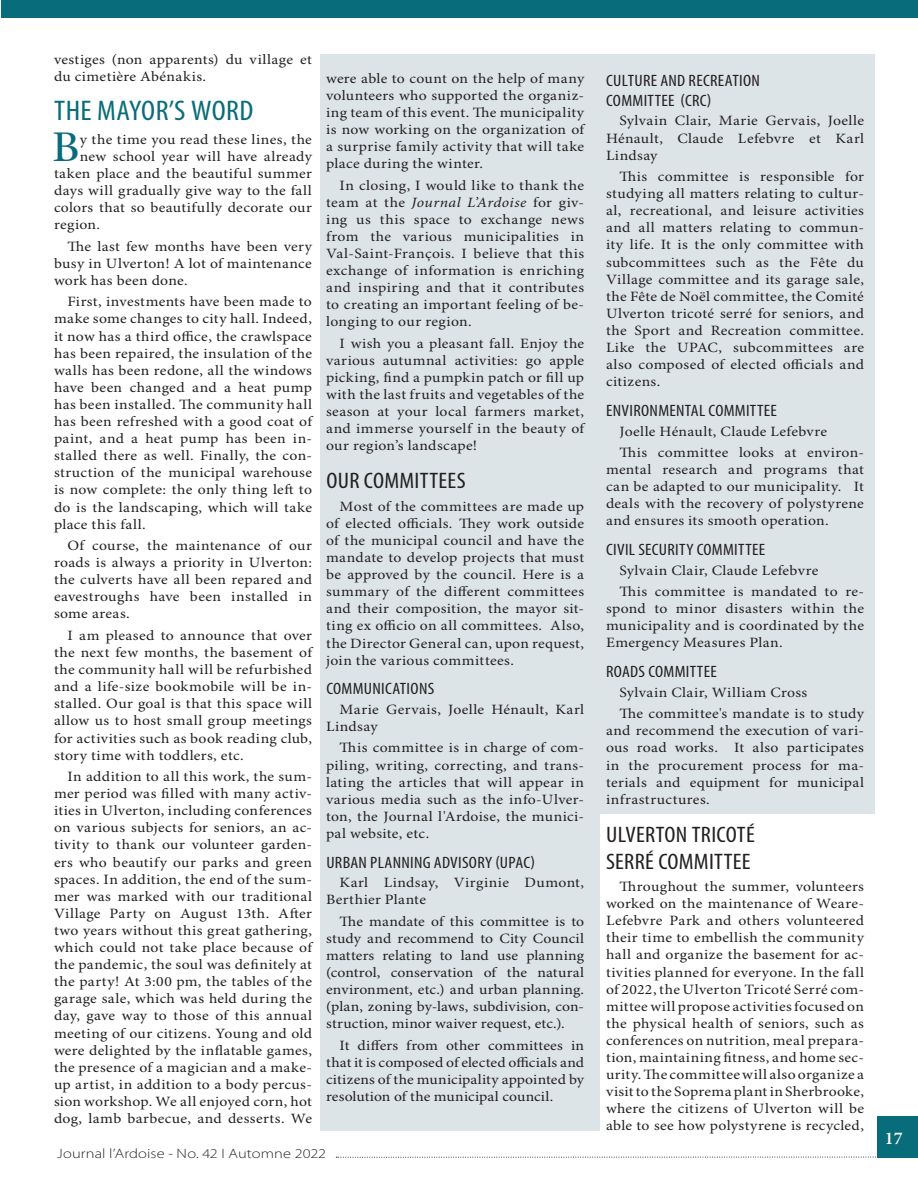
<style>
.page{position:relative;width:918px;height:1188px;background:#fff}
.page>*{position:absolute;margin:0;border:0;box-sizing:border-box;transform-origin:0 0}
.t1{font:40.65px "Stone Serif";color:#096c7a;scale:1.1 1}
.t2{font:condensed 28.5px "Myriad Pro";letter-spacing:.01em;color:#096c7a;scale:1.1 1}
.t3{font:condensed 22.5px/27px "Myriad Pro";letter-spacing:.01em;color:#231f20;scale:1.1 1}
.t4{font:600 18px "Minion Pro";color:#fff}
.t5{font:condensed 16.5px/19.8px "Myriad Pro";letter-spacing:.015em;color:#231f20;scale:1.1 1}
.t6{font:14.25px/17.1px "Minion Pro";letter-spacing:.02em;color:#231f20;text-align:justify;scale:1.1 1}
.t7{font:300 semi-expanded 13.5px "Myriad Pro";letter-spacing:.005em;color:#231f20;scale:1.1 1}
.s1{font-style:italic}
</style>
<div class="page">
<div style="left:320px;top:54px;width:280px;height:1077px;background:#dde4e7"></div>
<div style="left:595px;top:54px;width:280px;height:759px;background:#dde4e7"></div>
<svg style="left:336px;top:1157px;width:540px;height:1px"></svg>
<div style="left:877px;top:1117px;width:41px;height:41px;background:#096c7a"></div>
<div style="left:1px;top:0;width:917px;height:18px;background:#096c7a"></div>
<p class="t6" style="left:54px;top:52px;width:236px">vestiges (non apparents) du village et du cimetière Abénakis.</p>
<h2 class="t2" style="left:54px;top:93px;width:182px">THE MAYOR’S WORD</h2>
<h1 class="t1" style="left:52px;top:123px;width:27px">B</h1>
<p class="t6" style="left:80px;top:131px;width:213px">y the time you read these lines, the</p>
<p class="t6" style="left:80px;top:148px;width:213px">new school year will have already</p>
<p class="t6" style="left:54px;top:166px;width:236px">taken place and the beautiful summer</p>
<p class="t6" style="left:54px;top:183px;width:236px">days will gradually give way to the fall</p>
<p class="t6" style="left:54px;top:200px;width:236px">colors that so beautifully decorate our</p>
<p class="t6" style="left:54px;top:217px;width:43px">region.</p>
<p class="t6" style="left:54px;top:238px;width:236px;text-indent:13px">The last few months have been very busy in Ulverton! A lot of maintenance work has been done.</p>
<p class="t6" style="left:54px;top:294px;width:236px;text-indent:14px">First, investments have been made to make some changes to city hall. Indeed, it now has a third office, the crawlspace has been repaired, the insulation of the walls has been redone, all the windows have been changed and a heat pump has been installed. The community hall has been refreshed with a good coat of paint, and a heat pump has been in&shy;stalled there as well. Finally, the con&shy;struction of the municipal warehouse is now complete: the only thing left to do is the landscaping, which will take place this fall.</p>
<p class="t6" style="left:54px;top:538px;width:236px;text-indent:13px">Of course, the maintenance of our roads is always a priority in Ulverton: the culverts have all been repared and eavestroughs have been installed in some areas.</p>
<p class="t6" style="left:54px;top:627px;width:236px;text-indent:13px">I am pleased to announce that over the next few months, the basement of the community hall will be refurbished and a life-size bookmobile will be in&shy;stalled. Our goal is that this space will allow us to host small group meetings for activities such as book reading club, story time with toddlers, etc.</p>
<p class="t6" style="left:54px;top:769px;width:236px;text-indent:13px">In addition to all this work, the sum&shy;mer period was filled with many activ&shy;ities in Ulverton, including conferences on various subjects for seniors, an ac&shy;tivity to thank our volunteer garden&shy;ers who beautify our parks and green spaces. In addition, the end of the sum&shy;mer was marked with our traditional Village Party on August 13th. After two years without this great gathering, which could not take place because of the pandemic, the soul was definitely at the party! At 3:00 pm, the tables of the garage sale, which was held during the day, gave way to those of this annual meeting of our citizens. Young and old were delighted by the inflatable games, the presence of a magician and a make&shy;up artist, in addition to a body percus&shy;sion workshop. We all enjoyed corn, hot dog, lamb barbecue, and desserts. We</p>
<p class="t6" style="left:326px;top:70px;width:236px">were able to count on the help of many volunteers who supported the organiz&shy;ing team of this event. The municipality is now working on the organization of a surprise family activity that will take place during the winter.</p>
<p class="t6" style="left:326px;top:177px;width:236px;text-indent:13px">In closing, I would like to thank the team at the <span class="s1">Journal L’Ardoise</span> for giv&shy;ing us this space to exchange news from the various municipalities in Val-Saint-François. I believe that this exchange of information is enriching and inspiring and that it contributes to creating an important feeling of be&shy;longing to our region.</p>
<p class="t6" style="left:326px;top:335px;width:236px;text-indent:13px">I wish you a pleasant fall. Enjoy the various autumnal activities: go apple picking, find a pumpkin patch or fill up with the last fruits and vegetables of the season at your local farmers market, and immerse yourself in the beauty of our region’s landscape!</p>
<h3 class="t3" style="left:326px;top:467px;width:128px">OUR COMMITTEES</h3>
<p class="t6" style="left:326px;top:498px;width:236px;text-indent:14px">Most of the committees are made up of elected officials. They work outside of the municipal council and have the mandate to develop projects that must be approved by the council. Here is a summary of the different committees and their composition, the mayor sit&shy;ting ex officio on all committees. Also, the Director General can, upon request, join the various committees.</p>
<p class="t5" style="left:326px;top:679px;width:100px">COMMUNICATIONS</p>
<p class="t6" style="left:326px;top:701px;width:236px;text-indent:13px">Marie Gervais, Joelle Hénault, Karl<br>Lindsay</p>
<p class="t6" style="left:326px;top:740px;width:236px;text-indent:14px">This committee is in charge of com&shy;piling, writing, correcting, and trans&shy;lating the articles that will appear in various media such as the info-Ulver&shy;ton, the Journal l'Ardoise, the munici&shy;pal website, etc.</p>
<p class="t5" style="left:326px;top:852px;width:191px">URBAN PLANNING ADVISORY (UPAC)</p>
<p class="t6" style="left:326px;top:875px;width:236px;text-indent:13px">Karl Lindsay, Virginie Dumont,<br>Berthier Plante</p>
<p class="t6" style="left:326px;top:913px;width:236px;text-indent:14px">The mandate of this committee is to study and recommend to City Council matters relating to land use planning (control, conservation of the natural environment, etc.) and urban planning. (plan, zoning by-laws, subdivision, con&shy;struction, minor waiver request, etc.).</p>
<p class="t6" style="left:326px;top:1037px;width:236px;text-indent:13px">It differs from other committees in that it is composed of elected officials and citizens of the municipality appointed by resolution of the municipal council.</p>
<p class="t7" style="left:57px;top:1146px;width:246px">Journal l’Ardoise - No. 42 I Automne 2022</p>
<p class="t5" style="left:606px;top:70px;width:141px">CULTURE AND RECREATION<br>COMMITTEE (CRC)</p>
<p class="t6" style="left:606px;top:113px;width:236px;text-indent:13px">Sylvain Clair, Marie Gervais, Joelle Hénault, Claude Lefebvre et Karl Lindsay</p>
<p class="t6" style="left:606px;top:169px;width:236px;text-indent:14px">This committee is responsible for studying all matters relating to cultur&shy;al, recreational, and leisure activities and all matters relating to commun&shy;ity life. It is the only committee with subcommittees such as the Fête du Village committee and its garage sale, the Fête de Noël committee, the Comité Ulverton tricoté serré for seniors, and the Sport and Recreation committee.<br>Like the UPAC, subcommittees are also composed of elected officials and citizens.</p>
<p class="t5" style="left:606px;top:400px;width:157px">ENVIRONMENTAL COMMITTEE</p>
<p class="t6" style="left:620px;top:421px;width:224px;line-height:21.5px">Joelle Hénault, Claude Lefebvre<br>This committee looks at environ-</p>
<p class="t6" style="left:606px;top:462px;width:236px">mental research and programs that can be adapted to our municipality. It deals with the recovery of polystyrene and ensures its smooth operation.</p>
<p class="t5" style="left:606px;top:539px;width:146px">CIVIL SECURITY COMMITTEE</p>
<p class="t6" style="left:620px;top:560px;width:224px;line-height:21.5px">Sylvain Clair, Claude Lefebvre<br>This committee is mandated to re-</p>
<p class="t6" style="left:606px;top:601px;width:236px">spond to minor disasters within the municipality and is coordinated by the Emergency Measures Plan.</p>
<p class="t5" style="left:606px;top:661px;width:102px">ROADS COMMITTEE</p>
<p class="t6" style="left:620px;top:682px;width:224px;line-height:21.5px">Sylvain Clair, William Cross<br>The committee's mandate is to study</p>
<p class="t6" style="left:606px;top:723px;width:236px">and recommend the execution of vari&shy;ous road works. It also participates in the procurement process for ma&shy;terials and equipment for municipal infrastructures.</p>
<h3 class="t3" style="left:606px;top:820px;width:137px">ULVERTON TRICOTÉ<br>SERRÉ COMMITTEE</h3>
<p class="t6" style="left:606px;top:878px;width:236px;text-indent:14px">Throughout the summer, volunteers worked on the maintenance of Weare-Lefebvre Park and others volunteered their time to embellish the community hall and organize the basement for ac&shy;tivities planned for everyone. In the fall of 2022, the Ulverton Tricoté Serré com&shy;mittee will propose activities focused on the physical health of seniors, such as conferences on nutrition, meal prepara&shy;tion, maintaining fitness, and home sec&shy;urity. The committee will also organize a visit to the Soprema plant in Sherbrooke, where the citizens of Ulverton will be able to see how polystyrene is recycled,</p>
<p class="t4" style="left:885px;top:1127px;width:19px">17</p>
</div>
